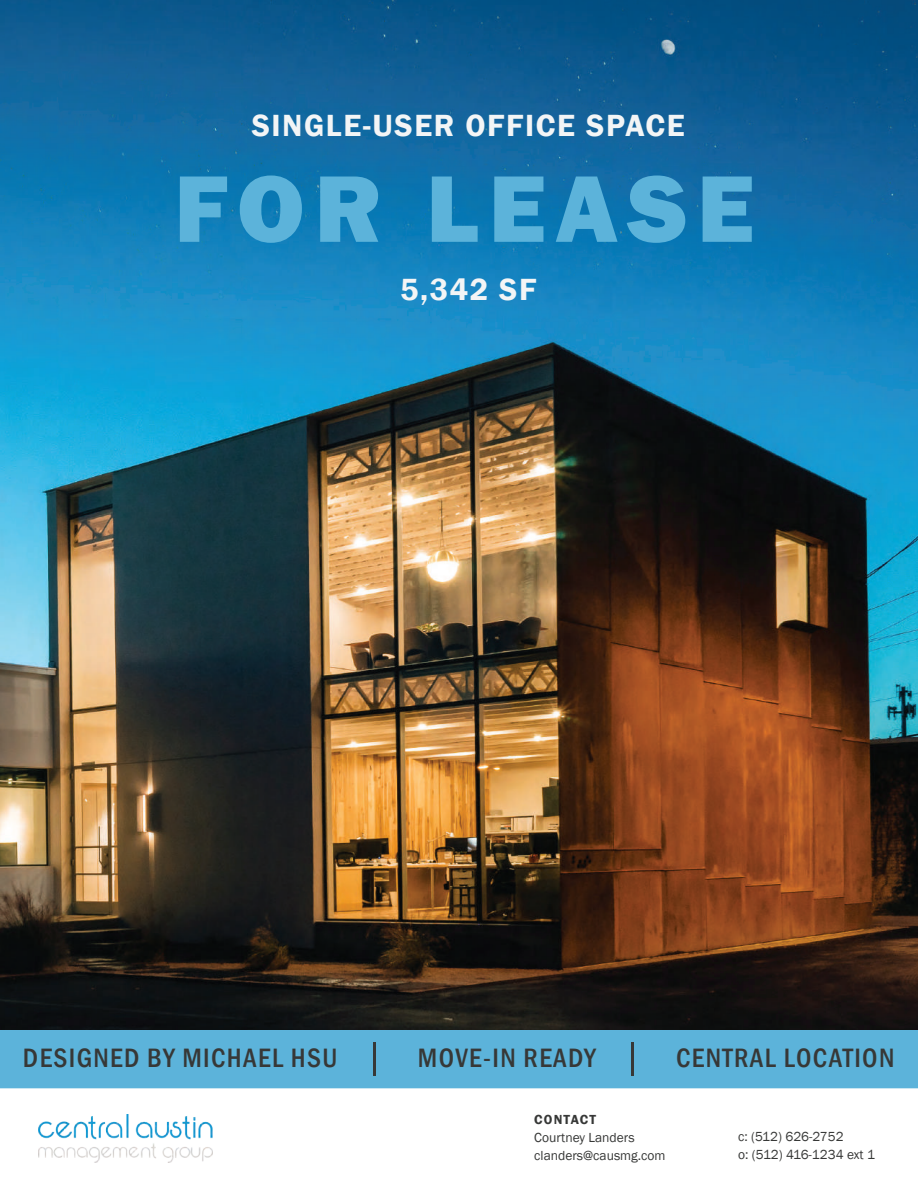
<style>
.page{position:relative;width:918px;height:1188px;background:#fff}
.page>*{position:absolute;margin:0;border:0;box-sizing:border-box;transform-origin:0 0}
.t1{font:800 97.95px "Franklin Gothic";letter-spacing:.1em;color:#5cb3da}
.t2{font:600 31.5px "Franklin Gothic";letter-spacing:.05em;color:#f3f5f6}
.t3{font:500 condensed 27.3px "Franklin Gothic";letter-spacing:.05em;color:#373837}
.t4{font:13.5px/18px "Franklin Gothic";color:#373837}
.t5{font:600 13.5px "Franklin Gothic";letter-spacing:.085em;color:#373837}
</style>
<div class="page">
<img style="left:39px;top:1114px;width:174px;height:49px">
<img style="left:0;top:0;width:918px;height:1031px">
<div style="left:0;top:1031px;width:918px;height:56px;background:#5cb3da"></div>
<hr style="left:374px;top:1042px;width:2px;height:33px;background:#373837">
<hr style="left:632px;top:1042px;width:2px;height:33px;background:#373837">
<hr style="left:0;top:1087px;width:918px;height:1px;background:#5cb3da">
<h2 class="t2" style="left:252px;top:106px;width:434px">SINGLE-USER OFFICE SPACE</h2>
<h1 class="t1" style="left:174px;top:146px;width:581px">FOR LEASE</h1>
<h2 class="t2" style="left:400px;top:270px;width:138px">5,342 SF</h2>
<h3 class="t3" style="left:23px;top:1040px;width:316px">DESIGNED BY MICHAEL HSU</h3>
<h3 class="t3" style="left:418px;top:1040px;width:179px">MOVE-IN READY</h3>
<h3 class="t3" style="left:676px;top:1040px;width:220px">CENTRAL LOCATION</h3>
<p class="t5" style="left:534px;top:1111px;width:63px">CONTACT</p>
<p class="t4" style="left:534px;top:1128px;width:133px">Courtney Landers clanders@causmg.com</p>
<p class="t4" style="left:738px;top:1128px;width:138px">c: (512) 626-2752<br>o: (512) 416-1234 ext 1</p>
</div>
